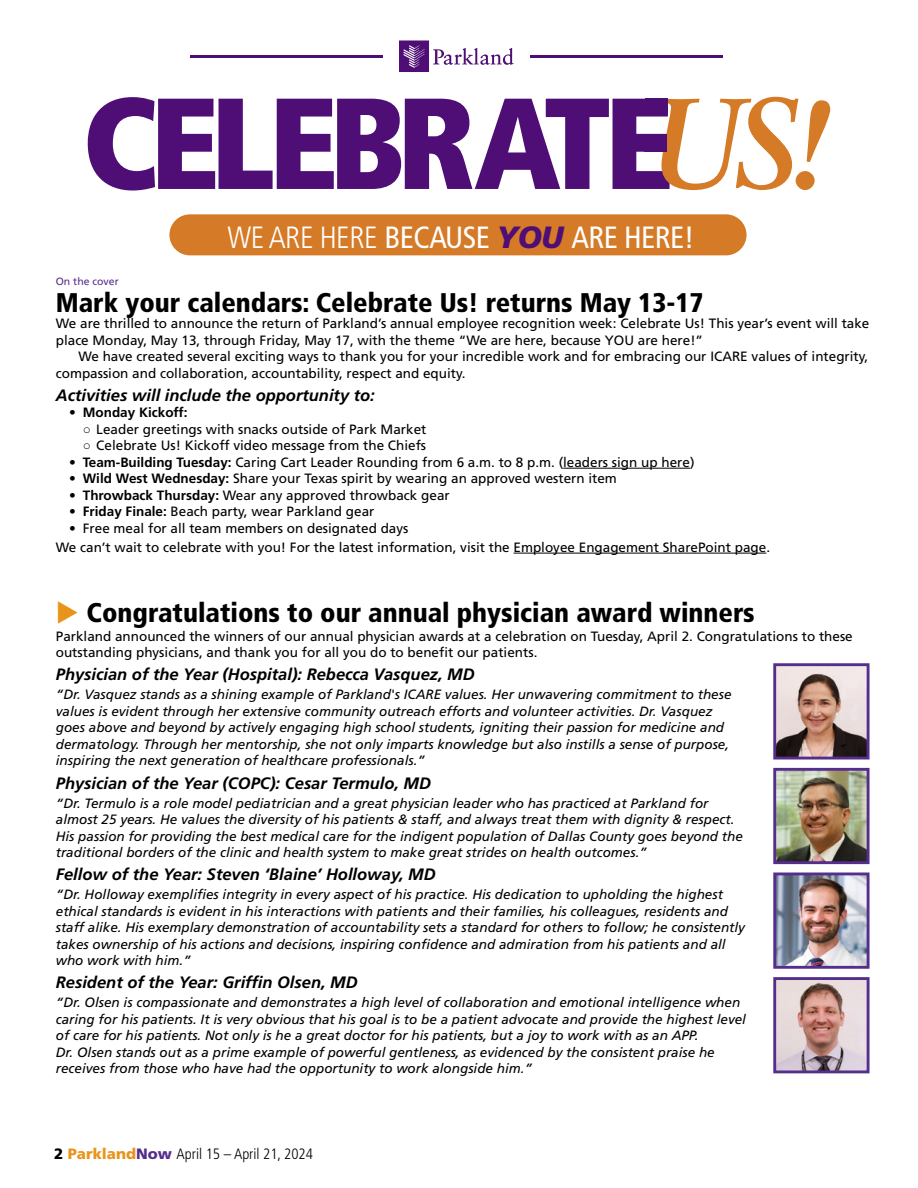
<style>
.page{position:relative;width:918px;height:1188px;background:#fff}
.page>*{position:absolute;margin:0;border:0;box-sizing:border-box;transform-origin:0 0}
.t1{font:condensed 30.75px "Frutiger LT Std";letter-spacing:-.02em;color:#fff}
.t2{font:900 condensed 27px "Frutiger LT Std";color:#000}
.t3{font:italic 700 16.5px "Frutiger LT Std";color:#000}
.t4{font:300 condensed 15px "Frutiger LT Std";color:#000}
.t5{font:italic 13.5px/16.5px "Frutiger LT Std";color:#000}
.t6{font:13.5px/16.5px "Frutiger LT Std";color:#000}
.t7{font:700 13.5px "Frutiger LT Std";color:#000}
.t8{font:10.5px "Frutiger LT Std";color:#552e8b}
.s1{font-weight:300}
.s2{font-weight:900;font-style:italic;font-stretch:normal;color:#4f0d76}
.s3{font-family:"Arial"}
.s4{font-weight:700}
.s5{color:#e8941a}
.s6{font-weight:900;font-stretch:normal}
.s7{font-weight:900;font-stretch:normal;color:#e8941a}
.s8{font-weight:900;font-stretch:normal;color:#552e8b}
</style>
<div class="page">
<hr style="left:563px;top:468px;width:127px;height:1px;background:#000">
<hr style="left:514px;top:553px;width:252px;height:1px;background:#000">
<img style="left:777px;top:877px;width:89px;height:88px">
<div style="left:773px;top:873px;width:97px;height:96px;border:3px solid #552e8b"></div>
<img style="left:777px;top:981px;width:89px;height:88px">
<div style="left:773px;top:977px;width:97px;height:96px;border:3px solid #552e8b"></div>
<img style="left:777px;top:772px;width:89px;height:88px">
<div style="left:773px;top:768px;width:97px;height:96px;border:3px solid #552e8b"></div>
<img style="left:777px;top:667px;width:89px;height:89px">
<div style="left:773px;top:663px;width:97px;height:97px;border:3px solid #552e8b"></div>
<div style="left:169px;top:214px;width:578px;height:41px;background:#d57a27;border-radius:21px"></div>
<svg style="left:88px;top:97px;width:742px;height:94px"></svg>
<div style="left:646px;top:99px;width:22px;height:16px;background:#4f0d76"></div>
<div style="left:644px;top:134px;width:22px;height:18px;background:#4f0d76"></div>
<svg style="left:399px;top:40px;width:115px;height:32px"></svg>
<hr style="left:190px;top:56px;width:193px;height:2px;background:#4f0d76">
<hr style="left:530px;top:56px;width:193px;height:2px;background:#4f0d76">
<h1 class="t1" style="left:227px;top:219px;width:469px"><span class="s1">WE ARE HERE</span> BECAUSE <span class="s2">YOU</span> ARE HERE!</h1>
<p class="t8" style="left:56px;top:275px;width:65px">On the cover</p>
<h2 class="t2" style="left:56px;top:286px;width:649px">Mark your calendars: Celebrate Us! returns May 13-17</h2>
<p class="t6" style="left:56px;top:315px;width:815px">We are thrilled to announce the return of Parkland’s annual employee recognition week: Celebrate Us! This year’s event will take place Monday, May 13, through Friday, May 17, with the theme “We are here, because YOU are here!”</p>
<p class="t6" style="left:56px;top:348px;width:814px;text-indent:23px">We have created several exciting ways to thank you for your incredible work and for embracing our ICARE values of integrity, compassion and collaboration, accountability, respect and equity.</p>
<p class="t3" style="left:56px;top:385px;width:321px">Activities will include the opportunity to:</p>
<p class="t7" style="left:69px;top:405px;width:120px">• Monday Kickoff:</p>
<p class="t6" style="left:83px;top:421px;width:345px"><span class="s3">○</span> Leader greetings with snacks outside of Park Market</p>
<p class="t6" style="left:83px;top:437px;width:345px"><span class="s3">○</span> Celebrate Us! Kickoff video message from the Chiefs</p>
<p class="t6" style="left:69px;top:454px;width:627px"><span class="s4">• Team-Building Tuesday:</span> Caring Cart Leader Rounding from 6 a.m. to 8 p.m. (leaders sign up here)</p>
<p class="t6" style="left:69px;top:470px;width:549px"><span class="s4">• Wild West Wednesday:</span> Share your Texas spirit by wearing an approved western item</p>
<p class="t6" style="left:69px;top:487px;width:382px"><span class="s4">• Throwback Thursday:</span> Wear any approved throwback gear</p>
<p class="t6" style="left:69px;top:503px;width:307px"><span class="s4">• Friday Finale:</span> Beach party, wear Parkland gear</p>
<p class="t6" style="left:56px;top:519px;width:716px;line-height:18.9px;text-indent:14px">• Free meal for all team members on designated days<br>We can’t wait to celebrate with you! For the latest information, visit the Employee Engagement SharePoint page.</p>
<h2 class="t2" style="left:56px;top:596px;width:700px"><span class="s5">◆</span> Congratulations to our annual physician award winners</h2>
<p class="t6" style="left:56px;top:628px;width:798px">Parkland announced the winners of our annual physician awards at a celebration on Tuesday, April 2. Congratulations to these outstanding physicians, and thank you for all you do to benefit our patients.</p>
<p class="t3" style="left:56px;top:665px;width:420px">Physician of the Year (Hospital): Rebecca Vasquez, MD</p>
<p class="t5" style="left:56px;top:686px;width:677px">“Dr. Vasquez stands as a shining example of Parkland's ICARE values. Her unwavering commitment to these values is evident through her extensive community outreach efforts and volunteer activities. Dr. Vasquez goes above and beyond by actively engaging high school students, igniting their passion for medicine and dermatology. Through her mentorship, she not only imparts knowledge but also instills a sense of purpose, inspiring the next generation of healthcare professionals.”</p>
<p class="t3" style="left:56px;top:773px;width:377px">Physician of the Year (COPC): Cesar Termulo, MD</p>
<p class="t5" style="left:56px;top:795px;width:689px">“Dr. Termulo is a role model pediatrician and a great physician leader who has practiced at Parkland for almost 25 years. He values the diversity of his patients &amp; staff, and always treat them with dignity &amp; respect.<br>His passion for providing the best medical care for the indigent population of Dallas County goes beyond the traditional borders of the clinic and health system to make great strides on health outcomes.”</p>
<p class="t3" style="left:56px;top:865px;width:381px">Fellow of the Year: Steven ‘Blaine’ Holloway, MD</p>
<p class="t5" style="left:56px;top:886px;width:691px">“Dr. Holloway exemplifies integrity in every aspect of his practice. His dedication to upholding the highest ethical standards is evident in his interactions with patients and their families, his colleagues, residents and staff alike. His exemplary demonstration of accountability sets a standard for others to follow; he consistently takes ownership of his actions and decisions, inspiring confidence and admiration from his patients and all who work with him.”</p>
<p class="t3" style="left:56px;top:973px;width:303px">Resident of the Year: Griffin Olsen, MD</p>
<p class="t5" style="left:56px;top:995px;width:692px">“Dr. Olsen is compassionate and demonstrates a high level of collaboration and emotional intelligence when caring for his patients. It is very obvious that his goal is to be a patient advocate and provide the highest level of care for his patients. Not only is he a great doctor for his patients, but a joy to work with as an APP.<br>Dr. Olsen stands out as a prime example of powerful gentleness, as evidenced by the consistent praise he receives from those who have had the opportunity to work alongside him.”</p>
<p class="t4" style="left:54px;top:1145px;width:261px"><span class="s6">2</span> <span class="s7">Parkland</span><span class="s8">Now</span> April 15 – April 21, 2024</p>
</div>
